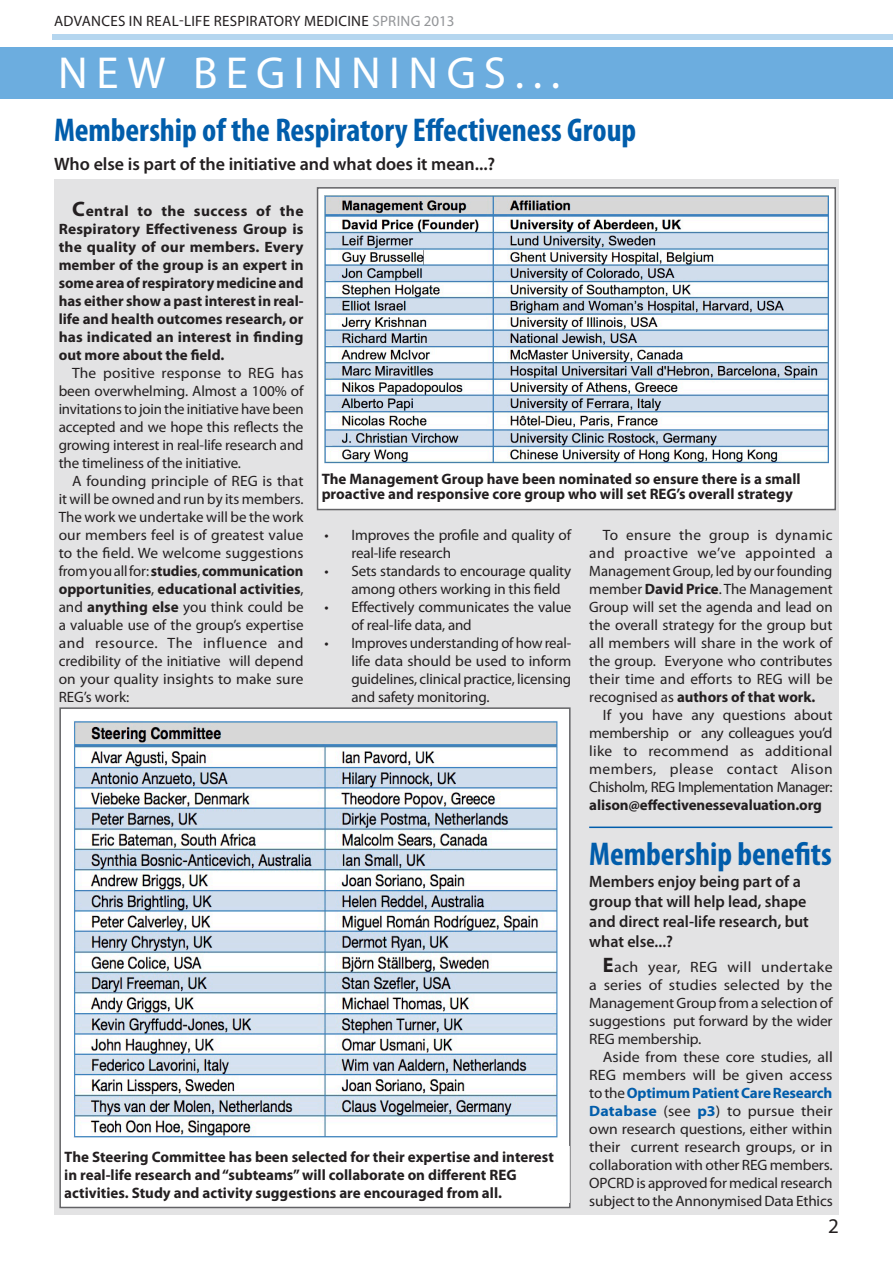
<style>
.page{position:relative;width:893px;height:1263px;background:#fff}
.page>*{position:absolute;margin:0;border:0;box-sizing:border-box;transform-origin:0 0}
.t1{font:45px "Myriad Pro";letter-spacing:.19em;color:#fff}
.Subhead{font:700 condensed 33px "Myriad Pro";letter-spacing:-.005em;color:#015dab}
.t2{font:21px "Myriad Pro";color:#231f20}
.Subhead-2{font:600 18px "Myriad Pro";letter-spacing:-.005em;color:#231f20}
.Subhead-3{font:600 16.5px/19.8px "Myriad Pro";color:#231f20}
.Author{font:700 15.15px/18px "Myriad Pro";color:#231f20}
.body_master{font:15px/18px "Myriad Pro";letter-spacing:-.01em;color:#231f20;text-align:justify}
.body_master-2{font:15px/18px "Myriad Pro";letter-spacing:-.01em;color:#231f20;text-align:justify;scale:1.06 1}
.body_master-3{font:700 15px/18px "Myriad Pro";color:#231f20;text-align:justify}
.body_master-4{font:15px "Myriad Pro";letter-spacing:.02em;color:#231f20}
.s1{color:#939598}
.s2{font-size:21px}
.s3{font-weight:700}
.s4{font-weight:700;font-size:21px}
.s5{font-weight:700;color:#015dab}
</style>
<div class="page">
<div style="left:55px;top:179px;width:784px;height:1036px;background:#e3e3e4"></div>
<div style="left:317px;top:187px;width:519px;height:323px;background:#fff;border:2px solid #636366"></div>
<div style="left:59px;top:707px;width:512px;height:501px;background:#fff;border:2px solid #636366"></div>
<img style="left:325px;top:195px;width:503px;height:269px">
<div style="left:52px;top:34px;width:841px;height:5px;background:#b5d6ef"></div>
<img style="left:74px;top:721px;width:484px;height:417px">
<div style="left:0;top:47px;width:893px;height:52px;background:#6caddf"></div>
<hr style="left:589px;top:826px;width:243px;height:2px;background:#015dab">
<p class="body_master-4" style="left:54px;top:12px;width:402px">ADVANCES IN REAL-LIFE RESPIRATORY MEDICINE <span class="s1">SPRING 2013</span></p>
<p class="t1" style="left:58px;top:45px;width:503px">NEW BEGINNINGS...</p>
<p class="Subhead" style="left:54px;top:109px;width:584px">Membership of the Respiratory Effectiveness Group</p>
<p class="Subhead-2" style="left:54px;top:152px;width:443px">Who else is part of the initiative and what does it mean...?</p>
<p class="body_master-3" style="left:59px;top:201px;width:246px;text-indent:14px"><span class="s2">C</span>entral to the success of the Respiratory Effectiveness Group is the quality of our members. Every member of the group is an expert in some area of respiratory medicine and has either show a past interest in real&shy;life and health outcomes research, or has indicated an interest in finding out more about the field.</p>
<p class="body_master" style="left:59px;top:364px;width:246px;text-indent:14px">The positive response to REG has been overwhelming. Almost a 100% of invitations to join the initiative have been accepted and we hope this reflects the growing interest in real-life research and the timeliness of the initiative.</p>
<p class="body_master" style="left:59px;top:472px;width:247px;text-indent:14px">A founding principle of REG is that it will be owned and run by its members.<br>The work we undertake will be the work our members feel is of greatest value to the field. We welcome suggestions from you all for: <span class="s3">studies</span>, <span class="s3">communication opportunities</span>, <span class="s3">educational activities</span>, and <span class="s3">anything else</span> you think could be a valuable use of the group’s expertise and resource. The influence and credibility of the initiative will depend on your quality insights to make sure REG’s work:</p>
<p class="Author" style="left:322px;top:471px;width:481px;line-height:15px">The Management Group have been nominated so ensure there is a small proactive and responsive core group who will set REG’s overall strategy</p>
<p class="body_master" style="left:351px;top:526px;width:221px;text-indent:-27px">• Improves the profile and quality of real-life research</p>
<p class="body_master" style="left:351px;top:562px;width:221px;text-indent:-27px">• Sets standards to encourage quality among others working in this field</p>
<p class="body_master" style="left:351px;top:598px;width:221px;text-indent:-27px">• Effectively communicates the value of real-life data, and</p>
<p class="body_master" style="left:351px;top:634px;width:221px;text-indent:-27px">• Improves understanding of how real&shy;life data should be used to inform guidelines, clinical practice, licensing and safety monitoring.</p>
<p class="body_master" style="left:589px;top:526px;width:245px;text-indent:14px">To ensure the group is dynamic and proactive we’ve appointed a Management Group, led by our founding member <span class="s3">David Price</span>. The Management Group will set the agenda and lead on the overall strategy for the group but all members will share in the work of the group. Everyone who contributes their time and efforts to REG will be recognised as <span class="s3">authors of that work.</span></p>
<p class="body_master" style="left:589px;top:706px;width:245px;text-indent:14px">If you have any questions about membership or any colleagues you’d like to recommend as additional members, please contact Alison Chisholm, REG Implementation Manager: <span class="s3">alison@effectivenessevaluation.org</span></p>
<p class="Subhead" style="left:589px;top:833px;width:244px">Membership benefits</p>
<p class="Subhead-3" style="left:589px;top:871px;width:221px">Members enjoy being part of a group that will help lead, shape and direct real-life research, but what else...?</p>
<p class="Author" style="left:64px;top:1147px;width:491px">The Steering Committee has been selected for their expertise and interest in real-life research and “subteams” will collaborate on different REG activities. Study and activity suggestions are encouraged from all.</p>
<p class="body_master-2" style="left:589px;top:958px;width:231px;text-indent:14px"><span class="s4">E</span>ach year, REG will undertake a series of studies selected by the Management Group from a selection of suggestions put forward by the wider REG membership.</p>
<p class="body_master-2" style="left:589px;top:1048px;width:231px;text-indent:14px">Aside from these core studies, all REG members will be given access to the <span class="s5">Optimum Patient Care Research Database</span> (see <span class="s5">p3</span>) to pursue their own research questions, either within their current research groups, or in collaboration with other REG members.<br>OPCRD is approved for medical research subject to the Annonymised Data Ethics</p>
<p class="t2" style="left:828px;top:1212px;width:12px">2</p>
</div>
